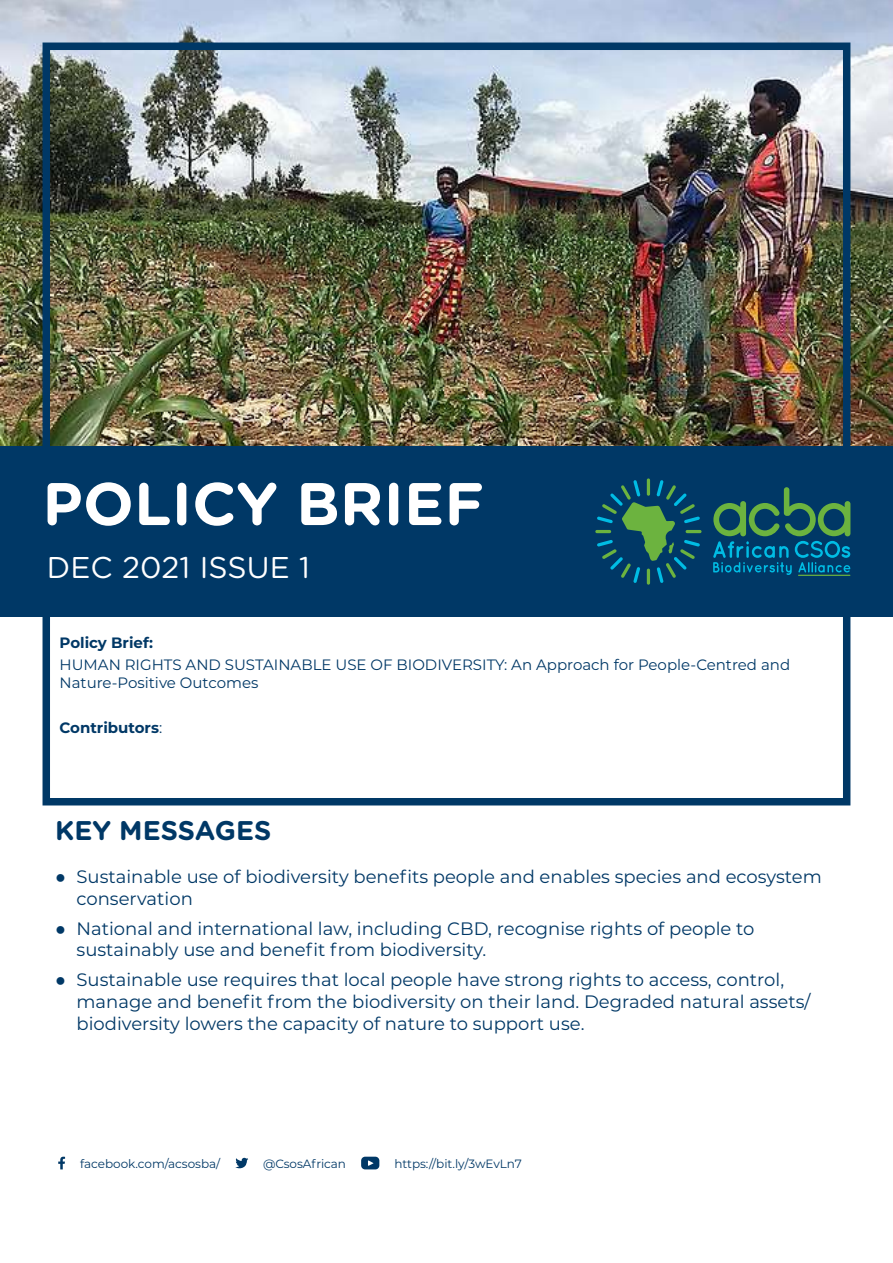
<style>
.page{position:relative;width:893px;height:1263px;background:#fff}
.page>*{position:absolute;margin:0;border:0;box-sizing:border-box;transform-origin:0 0}
.t1{font:700 60px "Gotham Rounded";letter-spacing:.005em;color:#fff}
.t2{font:30px "Gotham Rounded";letter-spacing:.005em;color:#fff}
.t3{font:700 27px "Gotham Rounded";color:#003866}
.t4{font:18px/21.6px "Montserrat";color:#003866}
.t5{font:15px/18px "Montserrat";color:#003866}
.t6{font:700 15px "Montserrat";color:#003866}
.t7{font:12px "Montserrat";color:#003866}
.s1{font-weight:400}
.s2{font-family:"Arial"}
</style>
<div class="page">
<img style="left:0;top:0;width:893px;height:446px">
<div style="left:43px;top:43px;width:807px;height:762px;border:8px solid #003866"></div>
<div style="left:0;top:446px;width:893px;height:171px;background:#003866"></div>
<svg style="left:713px;top:487px;width:137px;height:88px"></svg>
<hr style="left:798px;top:575px;width:52px;height:1px;background:#6cb33f">
<hr style="left:647px;top:478px;width:3px;height:18px;background:#6cb33f;border-radius:2px">
<hr style="left:647px;top:569px;width:3px;height:16px;background:#6cb33f;border-radius:2px">
<svg style="left:595px;top:480px;width:106px;height:103px"></svg>
<svg style="left:58px;top:1157px;width:7px;height:12px"></svg>
<svg style="left:235px;top:1158px;width:13px;height:11px"></svg>
<svg style="left:361px;top:1157px;width:18px;height:12px"></svg>
<h1 class="t1" style="left:43px;top:460px;width:443px">POLICY BRIEF</h1>
<h2 class="t2" style="left:47px;top:546px;width:265px">DEC 2021 ISSUE 1</h2>
<p class="t6" style="left:60px;top:632px;width:95px">Policy Brief:</p>
<p class="t5" style="left:60px;top:655px;width:732px">HUMAN RIGHTS AND SUSTAINABLE USE OF BIODIVERSITY: An Approach for People-Centred and<br>Nature-Positive Outcomes</p>
<p class="t6" style="left:60px;top:717px;width:104px">Contributors<span class="s1">:</span></p>
<h3 class="t3" style="left:55px;top:810px;width:218px">KEY MESSAGES</h3>
<p class="t4" style="left:77px;top:865px;width:747px;text-indent:-21px"><span class="s2">●</span> Sustainable use of biodiversity benefits people and enables species and ecosystem conservation</p>
<p class="t4" style="left:77px;top:917px;width:679px;text-indent:-21px"><span class="s2">●</span> National and international law, including CBD, recognise rights of people to sustainably use and benefit from biodiversity.</p>
<p class="t4" style="left:77px;top:969px;width:735px;text-indent:-21px"><span class="s2">●</span> Sustainable use requires that local people have strong rights to access, control, manage and benefit from the biodiversity on their land. Degraded natural assets/ biodiversity lowers the capacity of nature to support use.</p>
<p class="t7" style="left:80px;top:1156px;width:142px">facebook.com/acsosba/</p>
<p class="t7" style="left:263px;top:1156px;width:84px">@CsosAfrican</p>
<p class="t7" style="left:394px;top:1156px;width:129px">https://bit.ly/3wEvLn7</p>
</div>
